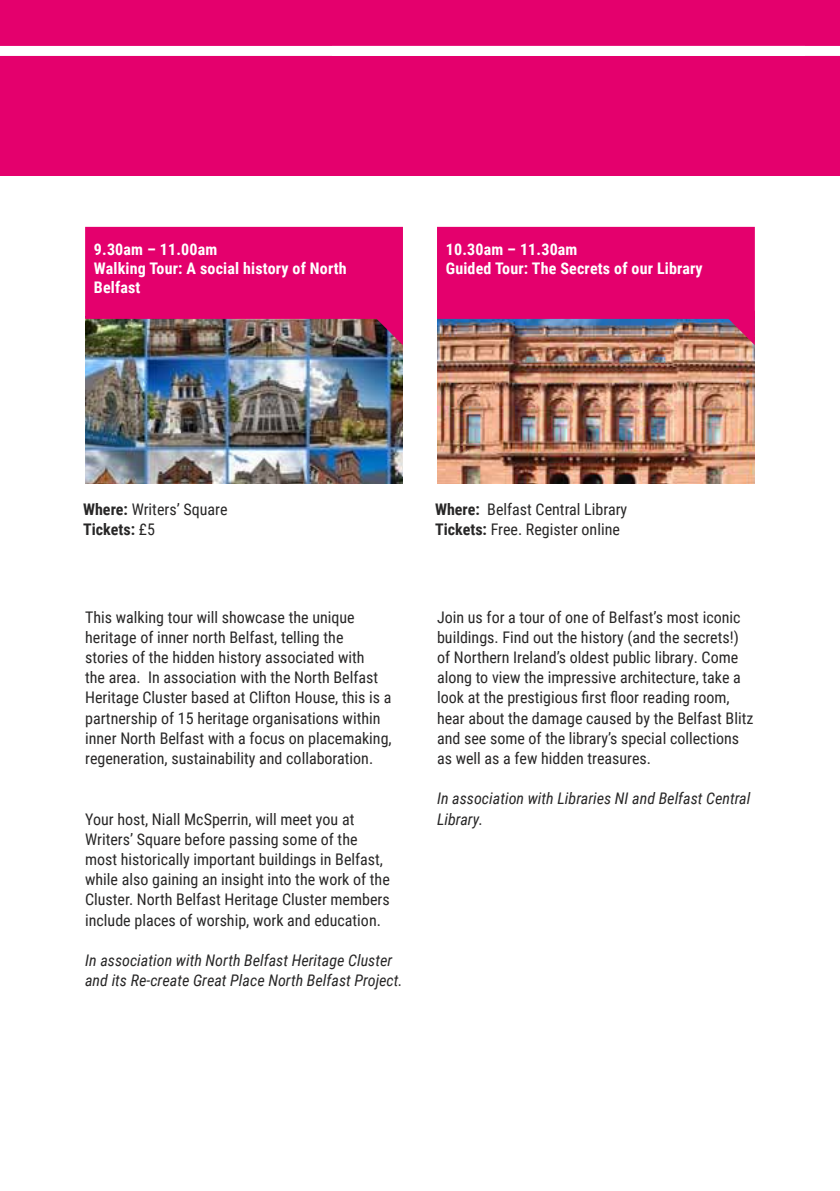
<style>
.page{position:relative;width:840px;height:1191px;background:#fff}
.page>*{position:absolute;margin:0;border:0;box-sizing:border-box;transform-origin:0 0}
.t1{font:16px/20.2px "Roboto Condensed";color:#282727}
.t2{font:italic 16px/20.2px "Roboto Condensed";color:#282727}
.t3{font:700 16px/18.8px "Roboto Condensed";letter-spacing:.01em;color:#fff}
.s1{font-weight:700}
</style>
<div class="page">
<img style="left:85px;top:319px;width:318px;height:164px">
<img style="left:437px;top:319px;width:317px;height:164px">
<div style="left:0;top:0;width:839px;height:176px;background:#e4006d"></div>
<svg style="left:368px;top:319px;width:35px;height:26px"></svg>
<svg style="left:719px;top:319px;width:35px;height:26px"></svg>
<div style="left:85px;top:227px;width:318px;height:92px;background:#e4006d"></div>
<div style="left:437px;top:227px;width:317px;height:92px;background:#e4006d"></div>
<div style="left:0;top:46px;width:839px;height:10px;background:#fff"></div>
<p class="t3" style="left:94px;top:241px;width:254px">9.30am – 11.00am<br>Walking Tour: A social history of North<br>Belfast</p>
<p class="t3" style="left:445px;top:241px;width:258px">10.30am – 11.30am<br>Guided Tour: The Secrets of our Library</p>
<p class="t1" style="left:83px;top:501px;width:146px;line-height:19.2px"><span class="s1">Where:</span> Writers’ Square<br><span class="s1">Tickets:</span> £5</p>
<p class="t1" style="left:435px;top:501px;width:194px;line-height:19.2px"><span class="s1">Where:</span> Belfast Central Library<br><span class="s1">Tickets:</span> Free. Register online</p>
<p class="t1" style="left:85px;top:608px;width:308px">This walking tour will showcase the unique heritage of inner north Belfast, telling the<br>stories of the hidden history associated with<br>the area. In association with the North Belfast Heritage Cluster based at Clifton House, this is a partnership of 15 heritage organisations within inner North Belfast with a focus on placemaking, regeneration, sustainability and collaboration.</p>
<p class="t1" style="left:85px;top:808px;width:306px">Your host, Niall McSperrin, will meet you at Writers’ Square before passing some of the most historically important buildings in Belfast, while also gaining an insight into the work of the Cluster. North Belfast Heritage Cluster members include places of worship, work and education.</p>
<p class="t2" style="left:85px;top:951px;width:319px">In association with North Belfast Heritage Cluster and its Re-create Great Place North Belfast Project.</p>
<p class="t1" style="left:437px;top:608px;width:318px">Join us for a tour of one of Belfast’s most iconic buildings. Find out the history (and the secrets!) of Northern Ireland’s oldest public library. Come along to view the impressive architecture, take a look at the prestigious 昀椀rst 昀氀oor reading room, hear about the damage caused by the Belfast Blitz and see some of the library’s special collections as well as a few hidden treasures.</p>
<p class="t2" style="left:437px;top:790px;width:315px">In association with Libraries NI and Belfast Central<br>Library.</p>
</div>
